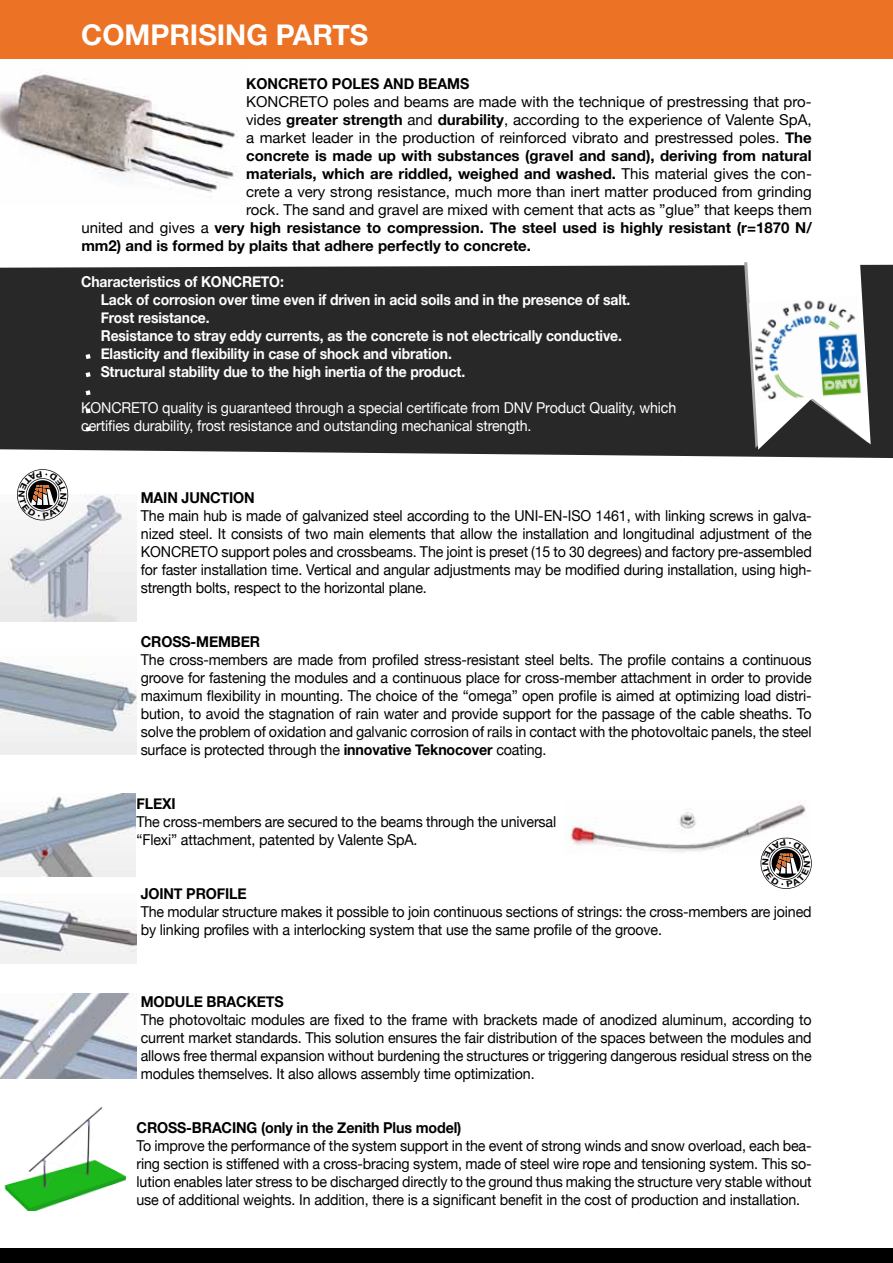
<style>
.page{position:relative;width:893px;height:1263px;background:#fff}
.page>*{position:absolute;margin:0;border:0;box-sizing:border-box;transform-origin:0 0}
.t1{font:700 28.5px "Helvetica Neue";color:#fff}
.t2{font:15px/18px "Helvetica Neue";letter-spacing:-.01em;color:#000;text-align:justify;scale:.95 1}
.t3{font:15px "Helvetica Neue";letter-spacing:-.01em;color:#000}
.t4{font:700 15px/18px "Helvetica Neue";letter-spacing:-.01em;color:#fff;scale:.93 1}
.t5{font:700 15px "Helvetica Neue";color:#000}
.t6{font:15px/18px "Helvetica Neue";letter-spacing:-.01em;color:#fff;scale:.95 1}
.t7{font:700 15px "Helvetica Neue";color:#000;scale:.95 1}
.s1{font-weight:700}
.s2{font-weight:400}
</style>
<div class="page">
<img style="left:4px;top:1107px;width:123px;height:104px">
<div style="left:0;top:0;width:893px;height:59px;background:#ec7225"></div>
<div style="left:0;top:1249px;width:893px;height:14px;background:#000"></div>
<img style="left:0;top:72px;width:238px;height:121px">
<img style="left:0;top:495px;width:137px;height:126px">
<img style="left:0;top:657px;width:137px;height:97px">
<img style="left:0;top:900px;width:137px;height:63px">
<div style="left:0;top:993px;width:137px;height:89px;background:linear-gradient(to right,#fff,#fff)"></div>
<img style="left:0;top:993px;width:137px;height:85px">
<img style="left:0;top:793px;width:135px;height:84px">
<div style="left:0;top:265px;width:893px;height:193px;background:#282829"></div>
<svg style="left:744px;top:262px;width:127px;height:188px"></svg>
<img style="left:749px;top:296px;width:114px;height:107px">
<svg style="left:86px;top:354px;width:5px;height:5px"></svg>
<svg style="left:86px;top:372px;width:5px;height:5px"></svg>
<svg style="left:86px;top:390px;width:5px;height:5px"></svg>
<svg style="left:86px;top:408px;width:5px;height:5px"></svg>
<svg style="left:86px;top:426px;width:5px;height:6px"></svg>
<img style="left:565px;top:802px;width:241px;height:50px">
<svg style="left:758px;top:835px;width:54px;height:54px"></svg>
<svg style="left:15px;top:469px;width:55px;height:53px"></svg>
<h1 class="t1" style="left:81px;top:17px;width:289px">COMPRISING PARTS</h1>
<p class="t7" style="left:246px;top:74px;width:237px">KONCRETO POLES AND BEAMS</p>
<p class="t3" style="left:246px;top:93px;width:567px">KONCRETO poles and beams are made with the technique of prestressing that pro-</p>
<p class="t3" style="left:246px;top:111px;width:567px">vides <span class="s1">greater strength</span> and <span class="s1">durability</span>, according to the experience of Valente SpA,</p>
<p class="t3" style="left:246px;top:129px;width:567px">a market leader in the production of reinforced vibrato and prestressed poles. <span class="s1">The</span></p>
<p class="t5" style="left:246px;top:146px;width:567px">concrete is made up with substances (gravel and sand), deriving from natural</p>
<p class="t5" style="left:246px;top:164px;width:567px">materials, which are riddled, weighed and washed. <span class="s2">This material gives the con-</span></p>
<p class="t3" style="left:246px;top:183px;width:567px">crete a very strong resistance, much more than inert matter produced from grinding</p>
<p class="t3" style="left:246px;top:201px;width:567px">rock. The sand and gravel are mixed with cement that acts as ”glue” that keeps them</p>
<p class="t5" style="left:81px;top:218px;width:732px"><span class="s2">united and gives a</span> very high resistance to compression. The steel used is highly resistant (r=1870 N/</p>
<p class="t5" style="left:81px;top:236px;width:451px">mm2) and is formed by plaits that adhere perfectly to concrete.</p>
<p class="t4" style="left:101px;top:272px;width:571px;text-indent:-20px">Characteristics of KONCRETO:<br>Lack of corrosion over time even if driven in acid soils and in the presence of salt.<br>Frost resistance.<br>Resistance to stray eddy currents, as the concrete is not electrically conductive.<br>Elasticity and flexibility in case of shock and vibration.<br>Structural stability due to the high inertia of the product.</p>
<p class="t6" style="left:81px;top:399px;width:628px">KONCRETO quality is guaranteed through a special certificate from DNV Product Quality, which certifies durability, frost resistance and outstanding mechanical strength.</p>
<p class="t7" style="left:141px;top:488px;width:121px">MAIN JUNCTION</p>
<p class="t2" style="left:141px;top:507px;width:708px">The main hub is made of galvanized steel according to the UNI-EN-ISO 1461, with linking screws in galva&shy;nized steel. It consists of two main elements that allow the installation and longitudinal adjustment of the KONCRETO support poles and crossbeams. The joint is preset (15 to 30 degrees) and factory pre-assembled for faster installation time. Vertical and angular adjustments may be modified during installation, using high&shy;strength bolts, respect to the horizontal plane.</p>
<p class="t7" style="left:141px;top:632px;width:127px">CROSS-MEMBER</p>
<p class="t2" style="left:141px;top:651px;width:708px">The cross-members are made from profiled stress-resistant steel belts. The profile contains a continuous groove for fastening the modules and a continuous place for cross-member attachment in order to provide maximum flexibility in mounting. The choice of the “omega” open profile is aimed at optimizing load distri&shy;bution, to avoid the stagnation of rain water and provide support for the passage of the cable sheaths. To solve the problem of oxidation and galvanic corrosion of rails in contact with the photovoltaic panels, the steel surface is protected through the <span class="s1">innovative Teknocover</span> coating.</p>
<p class="t7" style="left:136px;top:794px;width:43px">FLEXI</p>
<p class="t2" style="left:136px;top:813px;width:443px">The cross-members are secured to the beams through the universal “Flexi” attachment, patented by Valente SpA.</p>
<p class="t7" style="left:141px;top:884px;width:113px">JOINT PROFILE</p>
<p class="t2" style="left:141px;top:903px;width:708px">The modular structure makes it possible to join continuous sections of strings: the cross-members are joined by linking profiles with a interlocking system that use the same profile of the groove.</p>
<p class="t7" style="left:141px;top:992px;width:152px">MODULE BRACKETS</p>
<p class="t2" style="left:141px;top:1011px;width:708px">The photovoltaic modules are fixed to the frame with brackets made of anodized aluminum, according to current market standards. This solution ensures the fair distribution of the spaces between the modules and allows free thermal expansion without burdening the structures or triggering dangerous residual stress on the modules themselves. It also allows assembly time optimization.</p>
<p class="t7" style="left:137px;top:1118px;width:343px">CROSS-BRACING (only in the Zenith Plus model)</p>
<p class="t2" style="left:137px;top:1137px;width:712px">To improve the performance of the system support in the event of strong winds and snow overload, each bea&shy;ring section is stiffened with a cross-bracing system, made of steel wire rope and tensioning system. This so&shy;lution enables later stress to be discharged directly to the ground thus making the structure very stable without use of additional weights. In addition, there is a significant benefit in the cost of production and installation.</p>
</div>
